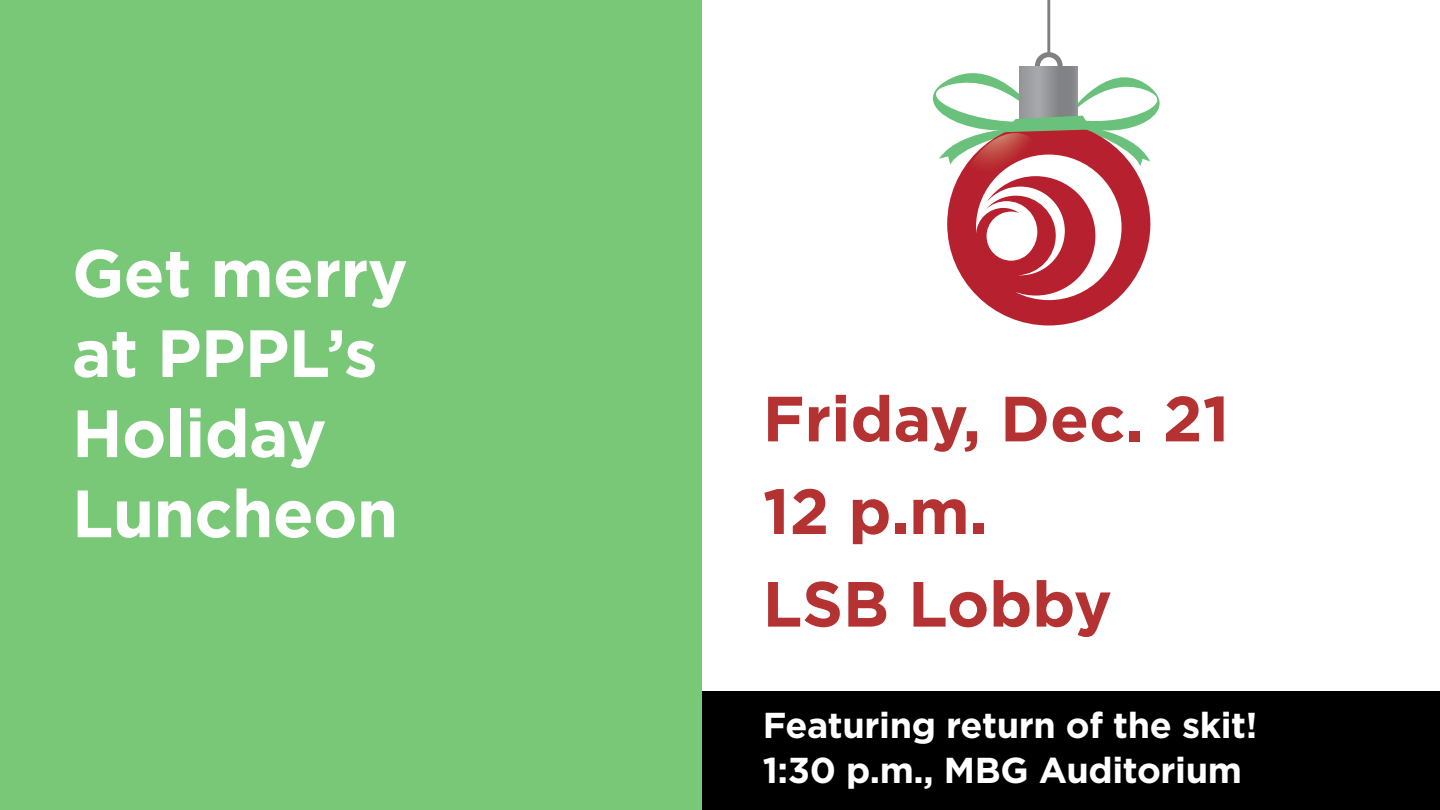
<style>
.page{position:relative;width:1440px;height:810px;background:#fff}
.page>*{position:absolute;margin:0;border:0;box-sizing:border-box;transform-origin:0 0}
.t1{font:700 66.75px/80.1px "Gotham";letter-spacing:-.01em;color:#fff}
.t2{font:700 63.75px/92.6px "Gotham";color:#b43232}
.t3{font:700 36px/45px "Gotham";letter-spacing:-.01em;color:#fff}
</style>
<div class="page">
<div style="left:0;top:692px;width:1440px;height:118px;background:#000"></div>
<div style="left:0;top:0;width:702px;height:810px;background:#78c878"></div>
<div style="left:947px;top:122px;width:203px;height:203px;background:#b7202e;border-radius:50%"></div>
<hr style="left:1047px;top:0;width:3px;height:54px;background:#808080">
<svg style="left:932px;top:52px;width:228px;height:248px"></svg>
<h1 class="t1" style="left:72px;top:233px;width:337px">Get merry at PPPL’s<br>Holiday<br>Luncheon</h1>
<h2 class="t2" style="left:763px;top:372px;width:468px">Friday, Dec. 21<br>12 p.m.<br>LSB Lobby</h2>
<p class="t3" style="left:763px;top:703px;width:496px">Featuring return of the skit!<br>1:30 p.m., MBG Auditorium</p>
</div>
